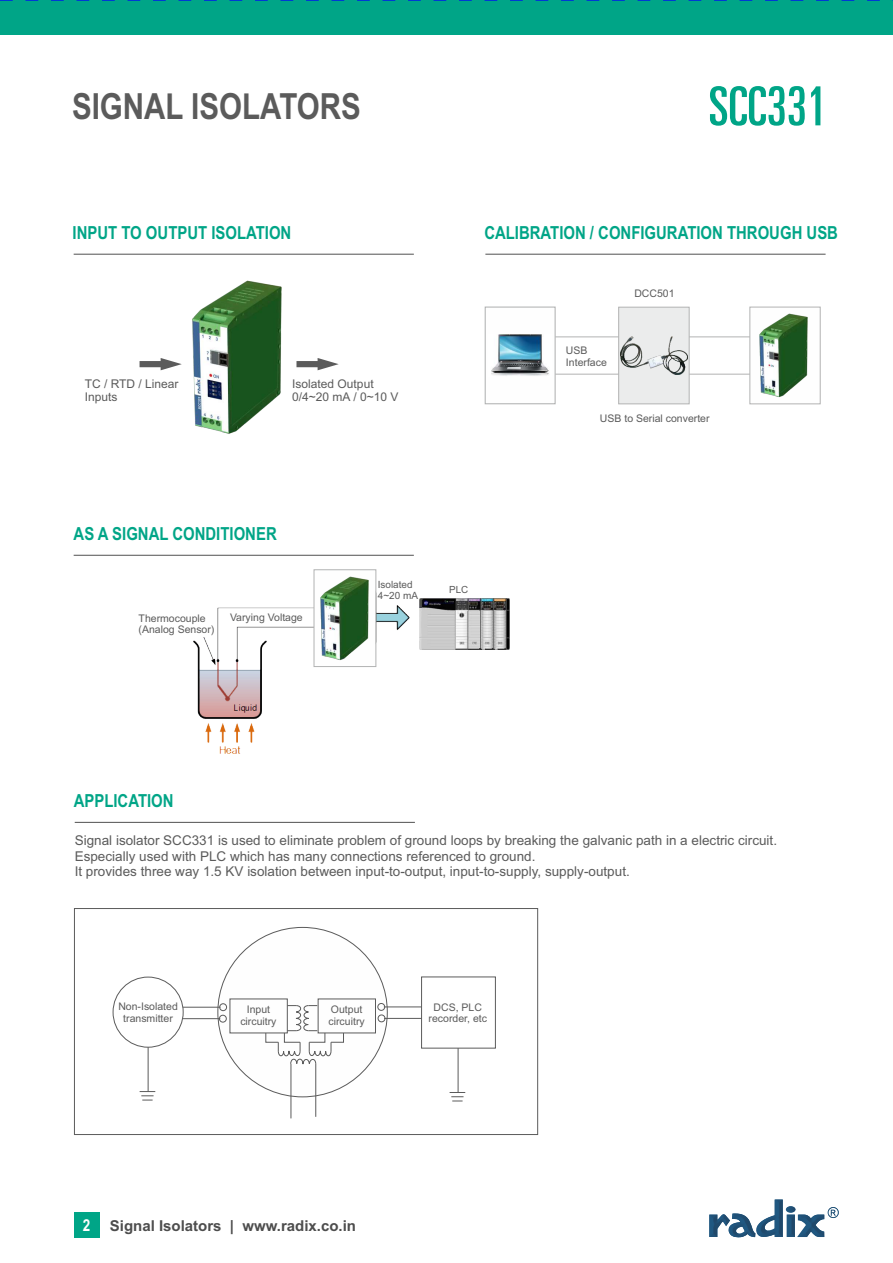
<style>
.page{position:relative;width:893px;height:1263px;background:#fff}
.page>*{position:absolute;margin:0;border:0;box-sizing:border-box;transform-origin:0 0}
.t1{font:ultra-condensed 54px "Univers LT Std";color:#00a587}
.t2{font:700 36px "Arial Narrow";color:#5b5b5b}
.t3{font:700 18px "Arial Narrow";color:#00a587}
.t4{font:700 15px "Arial";color:#4d4d4d}
.t5{font:13.5px/15.1px "Arial";color:#5b5b5b}
.t6{font:12px/13.4px "Arial";color:#5b5b5b}
.t7{font:10.5px/11.7px "Arial";color:#5b5b5b}
.t8{font:10.05px/11.1px "Arial";color:#5b5b5b}
.t9{font:9.9px "Arial";color:#5b5b5b}
.s1{font-family:"Arial Narrow";font-size:16.5px;color:#fff}
</style>
<div class="page">
<div style="left:74px;top:1212px;width:26px;height:25px;background:#00a587"></div>
<div style="left:0;top:0;width:893px;height:35px;background:#00a587"></div>
<img style="left:192px;top:280px;width:90px;height:154px">
<svg style="left:709px;top:1199px;width:130px;height:39px"></svg>
<hr style="left:74px;top:254px;width:340px;height:1px;background:#5b5b5b">
<svg style="left:140px;top:358px;width:42px;height:12px"></svg>
<svg style="left:296px;top:358px;width:43px;height:12px"></svg>
<hr style="left:485px;top:254px;width:341px;height:1px;background:#5b5b5b">
<hr style="left:555px;top:374px;width:225px;height:1px;background:#b2b3b3">
<hr style="left:555px;top:336px;width:219px;height:1px;background:#b2b3b3">
<svg style="left:484px;top:306px;width:72px;height:99px"></svg>
<img style="left:489px;top:334px;width:62px;height:42px">
<svg style="left:618px;top:306px;width:72px;height:99px;background:#e6e7e7"></svg>
<img style="left:621px;top:337px;width:66px;height:37px">
<svg style="left:749px;top:306px;width:72px;height:99px"></svg>
<img style="left:756px;top:309px;width:54px;height:91px">
<hr style="left:75px;top:822px;width:340px;height:1px;background:#5b5b5b">
<hr style="left:74px;top:555px;width:340px;height:1px;background:#5b5b5b">
<img style="left:193px;top:605px;width:270px;height:149px">
<img style="left:419px;top:598px;width:90px;height:51px">
<svg style="left:313px;top:569px;width:64px;height:98px"></svg>
<img style="left:317px;top:572px;width:54px;height:91px">
<div style="left:217px;top:927px;width:171px;height:170px;background:#fefefe;border:1px solid #5b5b5b;border-radius:50%"></div>
<div style="left:113px;top:977px;width:71px;height:70px;border:1px solid #5b5b5b;border-radius:50%"></div>
<hr style="left:148px;top:1047px;width:1px;height:44px;background:#5b5b5b">
<hr style="left:458px;top:1048px;width:1px;height:44px;background:#5b5b5b">
<svg style="left:140px;top:1091px;width:15px;height:10px"></svg>
<svg style="left:450px;top:1092px;width:15px;height:9px"></svg>
<div style="left:421px;top:976px;width:75px;height:72px;border:1px solid #5b5b5b"></div>
<hr style="left:183px;top:1007px;width:38px;height:1px;background:#5b5b5b">
<div style="left:219px;top:1003px;width:8px;height:8px;border:1px solid #5b5b5b;border-radius:50%"></div>
<hr style="left:384px;top:1006px;width:38px;height:1px;background:#5b5b5b">
<div style="left:377px;top:1003px;width:8px;height:8px;border:1px solid #5b5b5b;border-radius:50%"></div>
<hr style="left:183px;top:1018px;width:37px;height:1px;background:#5b5b5b">
<div style="left:219px;top:1015px;width:8px;height:7px;border:1px solid #5b5b5b;border-radius:50%"></div>
<hr style="left:384px;top:1018px;width:38px;height:1px;background:#5b5b5b">
<div style="left:378px;top:1014px;width:7px;height:8px;border:1px solid #5b5b5b;border-radius:50%"></div>
<hr style="left:315px;top:1064px;width:1px;height:53px;background:#5b5b5b">
<hr style="left:291px;top:1064px;width:1px;height:54px;background:#5b5b5b">
<svg style="left:265px;top:1005px;width:79px;height:81px"></svg>
<div style="left:74px;top:908px;width:464px;height:227px;border:1px solid #5b5b5b"></div>
<svg style="left:0;top:0;width:893px;height:1px"></svg>
<h2 class="t2" style="left:72px;top:79px;width:290px">SIGNAL ISOLATORS</h2>
<h1 class="t1" style="left:708px;top:86px;width:120px">SCC331</h1>
<h3 class="t3" style="left:73px;top:219px;width:220px">INPUT TO OUTPUT ISOLATION</h3>
<h3 class="t3" style="left:484px;top:219px;width:355px">CALIBRATION / CONFIGURATION THROUGH USB</h3>
<p class="t6" style="left:85px;top:378px;width:95px">TC / RTD / Linear<br>Inputs</p>
<p class="t6" style="left:292px;top:378px;width:108px">Isolated Output<br>0/4~20 mA / 0~10 V</p>
<h3 class="t3" style="left:74px;top:520px;width:205px">AS A SIGNAL CONDITIONER</h3>
<p class="t7" style="left:139px;top:613px;width:77px">Thermocouple (Analog Sensor)</p>
<p class="t7" style="left:230px;top:613px;width:74px">Varying Voltage</p>
<p class="t8" style="left:378px;top:580px;width:42px">Isolated<br>4~20 mA</p>
<p class="t9" style="left:449px;top:586px;width:21px">PLC</p>
<p class="t7" style="left:566px;top:345px;width:42px">USB<br>Interface</p>
<p class="t7" style="left:634px;top:289px;width:42px">DCC501</p>
<p class="t7" style="left:600px;top:414px;width:111px">USB to Serial converter</p>
<h3 class="t3" style="left:74px;top:787px;width:101px">APPLICATION</h3>
<p class="t5" style="left:75px;top:834px;width:704px">Signal isolator SCC331 is used to eliminate problem of ground loops by breaking the galvanic path in a electric circuit.<br>Especially used with PLC which has many connections referenced to ground.<br>It provides three way 1.5 KV isolation between input-to-output, input-to-supply, supply-output.</p>
<p class="t7" style="left:118px;top:1002px;width:61px;text-align:center">Non-Isolated transmitter</p>
<p class="t7" style="left:240px;top:1004px;width:38px;text-align:center">Input circuitry</p>
<p class="t7" style="left:329px;top:1004px;width:38px">Output circuitry</p>
<p class="t7" style="left:429px;top:1002px;width:60px;text-align:center">DCS, PLC recorder, etc</p>
<p class="t4" style="left:83px;top:1220px;width:275px"><span class="s1">2</span> Signal Isolators | www.radix.co.in</p>
</div>
